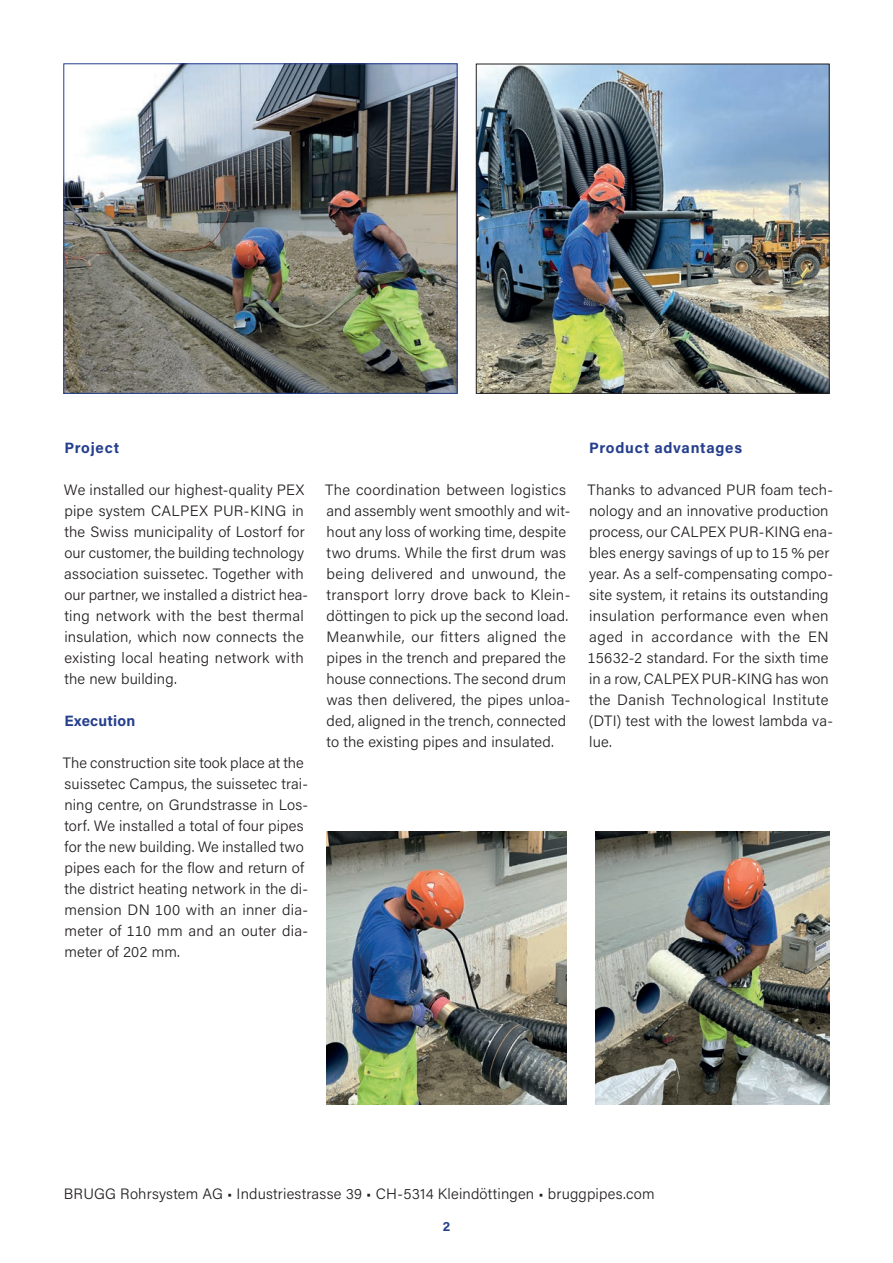
<style>
.page{position:relative;width:893px;height:1263px;background:#fff}
.page>*{position:absolute;margin:0;border:0;box-sizing:border-box;transform-origin:0 0}
.t1{font:300 15px/21px "Acumin Pro";letter-spacing:.01em;color:#231f20}
.t2{font:700 15px "Acumin Pro";letter-spacing:.045em;color:#253f8e}
.t3{font:700 15px "Acumin Pro";letter-spacing:.015em;color:#253f8e}
.t4{font:700 13.5px "Acumin Pro";color:#253f8e}
</style>
<div class="page">
<img style="left:66px;top:66px;width:389px;height:325px">
<img style="left:478px;top:66px;width:349px;height:325px">
<div style="left:476px;top:64px;width:353px;height:329px;border:1px solid #231f20"></div>
<img style="left:326px;top:831px;width:241px;height:273px">
<img style="left:595px;top:831px;width:234px;height:273px">
<p class="t2" style="left:64px;top:437px;width:56px">Project</p>
<p class="t1" style="left:64px;top:479px;width:246px">We installed our highest-quality PEX pipe system CALPEX PUR-KING in the Swiss municipality of Lostorf for our customer, the building technology association suissetec. Together with our partner, we installed a district hea&shy;ting network with the best thermal insulation, which now connects the existing local heating network with the new building.</p>
<p class="t3" style="left:64px;top:710px;width:73px">Execution</p>
<p class="t1" style="left:63px;top:752px;width:247px">The construction site took place at the suissetec Campus, the suissetec trai&shy;ning centre, on Grundstrasse in Los&shy;torf. We installed a total of four pipes for the new building. We installed two pipes each for the flow and return of the district heating network in the di&shy;mension DN 100 with an inner dia&shy;meter of 110 mm and an outer dia&shy;meter of 202 mm.</p>
<p class="t1" style="left:325px;top:479px;width:247px">The coordination between logistics and assembly went smoothly and wit&shy;hout any loss of working time, despite two drums. While the first drum was being delivered and unwound, the transport lorry drove back to Klein&shy;döttingen to pick up the second load.<br>Meanwhile, our fitters aligned the pipes in the trench and prepared the house connections. The second drum was then delivered, the pipes unloa&shy;ded, aligned in the trench, connected to the existing pipes and insulated.</p>
<p class="t2" style="left:589px;top:437px;width:155px">Product advantages</p>
<p class="t1" style="left:588px;top:479px;width:247px">Thanks to advanced PUR foam tech&shy;nology and an innovative production process, our CALPEX PUR-KING ena&shy;bles energy savings of up to 15 % per year. As a self-compensating compo&shy;site system, it retains its outstanding insulation performance even when aged in accordance with the EN<br>15632-2 standard. For the sixth time in a row, CALPEX PUR-KING has won the Danish Technological Institute (DTI) test with the lowest lambda va&shy;lue.</p>
<p class="t1" style="left:64px;top:1183px;width:592px">BRUGG Rohrsystem AG • Industriestrasse 39 • CH-5314 Kleindöttingen • bruggpipes.com</p>
<p class="t4" style="left:443px;top:1216px;width:9px">2</p>
</div>
